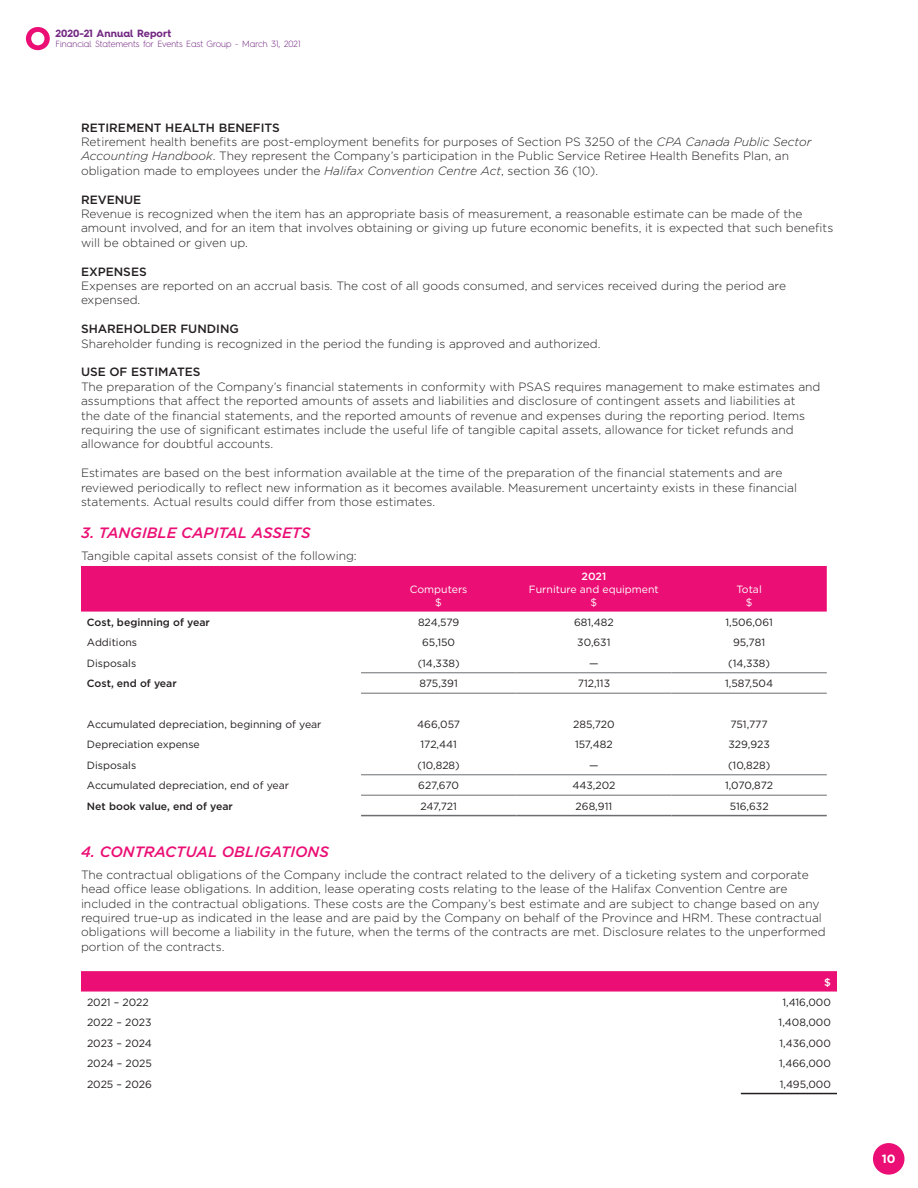
<style>
.page{position:relative;width:918px;height:1188px;background:#fff}
.page>*{position:absolute;margin:0;border:0;box-sizing:border-box;transform-origin:0 0}
.t1{font:italic 500 15px "Gotham";color:#eb0f75}
.t2{font:300 12px/14.4px "Gotham";color:#231f20}
.t3{font:500 12px "Gotham";color:#231f20}
.t4{font:700 12px "Gotham";color:#fff}
.t5{font:10.5px "Gotham";color:#231f20}
.t6{font:500 10.5px "Gotham";color:#231f20}
.t7{font:10.5px/12.6px "Gotham";color:#fff;text-align:center}
.t8{font:700 10.5px "Hurme Geometric Sans 4";color:#742983}
.t9{font:500 10.5px "Gotham";color:#fff}
.t10{font:300 9px "Hurme Geometric Sans 4";letter-spacing:-.005em;color:#742983}
.s1{font-weight:500}
.s2{font-style:italic}
</style>
<div class="page">
<svg style="left:26px;top:27px;width:24px;height:23px"></svg>
<div style="left:873px;top:1143px;width:31px;height:32px;background:#eb0f75;border-radius:50%"></div>
<div style="left:81px;top:566px;width:746px;height:46px;background:#eb0f75"></div>
<hr style="left:516px;top:795px;width:156px;height:1px;background:#6c6d70">
<hr style="left:672px;top:795px;width:155px;height:1px;background:#6c6d70">
<hr style="left:516px;top:815px;width:156px;height:1px;background:#6c6d70">
<hr style="left:672px;top:815px;width:155px;height:1px;background:#6c6d70">
<hr style="left:361px;top:795px;width:155px;height:1px;background:#6c6d70">
<hr style="left:361px;top:815px;width:155px;height:1px;background:#6c6d70">
<hr style="left:361px;top:775px;width:155px;height:1px;background:#6c6d70">
<hr style="left:516px;top:775px;width:156px;height:1px;background:#6c6d70">
<hr style="left:672px;top:775px;width:155px;height:1px;background:#6c6d70">
<hr style="left:361px;top:673px;width:155px;height:1px;background:#6c6d70">
<hr style="left:516px;top:673px;width:156px;height:1px;background:#6c6d70">
<hr style="left:672px;top:673px;width:155px;height:1px;background:#6c6d70">
<hr style="left:361px;top:693px;width:155px;height:1px;background:#6c6d70">
<hr style="left:516px;top:693px;width:156px;height:1px;background:#6c6d70">
<hr style="left:672px;top:693px;width:155px;height:1px;background:#6c6d70">
<svg style="left:81px;top:971px;width:756px;height:21px;background:#eb1578"></svg>
<hr style="left:741px;top:1093px;width:96px;height:1px;background:#231f20">
<p class="t8" style="left:56px;top:26px;width:117px">2020-21 Annual Report</p>
<p class="t10" style="left:56px;top:38px;width:247px">Financial Statements for Events East Group - March 31, 2021</p>
<p class="t2" style="left:81px;top:120px;width:732px"><span class="s1">RETIREMENT HEALTH BENEFITS<br></span>Retirement health benefits are post-employment benefits for purposes of Section PS 3250 of the <span class="s2">CPA Canada Public Sector Accounting Handbook</span>. They represent the Company’s participation in the Public Service Retiree Health Benefits Plan, an obligation made to employees under the <span class="s2">Halifax Convention Centre Act</span>, section 36 (10).</p>
<p class="t3" style="left:81px;top:191px;width:62px">REVENUE</p>
<p class="t2" style="left:81px;top:206px;width:754px">Revenue is recognized when the item has an appropriate basis of measurement, a reasonable estimate can be made of the amount involved, and for an item that involves obtaining or giving up future economic benefits, it is expected that such benefits will be obtained or given up.</p>
<p class="t3" style="left:81px;top:263px;width:67px">EXPENSES</p>
<p class="t2" style="left:81px;top:278px;width:707px">Expenses are reported on an accrual basis. The cost of all goods consumed, and services received during the period are expensed.</p>
<p class="t3" style="left:81px;top:321px;width:159px">SHAREHOLDER FUNDING</p>
<p class="t2" style="left:81px;top:336px;width:521px">Shareholder funding is recognized in the period the funding is approved and authorized.</p>
<p class="t3" style="left:81px;top:364px;width:121px">USE OF ESTIMATES</p>
<p class="t2" style="left:81px;top:379px;width:741px">The preparation of the Company’s financial statements in conformity with PSAS requires management to make estimates and assumptions that affect the reported amounts of assets and liabilities and disclosure of contingent assets and liabilities at<br>the date of the financial statements, and the reported amounts of revenue and expenses during the reporting period. Items requiring the use of significant estimates include the useful life of tangible capital assets, allowance for ticket refunds and allowance for doubtful accounts.</p>
<p class="t2" style="left:81px;top:465px;width:718px">Estimates are based on the best information available at the time of the preparation of the financial statements and are reviewed periodically to reflect new information as it becomes available. Measurement uncertainty exists in these financial statements. Actual results could differ from those estimates.</p>
<p class="t1" style="left:81px;top:523px;width:231px">3. TANGIBLE CAPITAL ASSETS</p>
<p class="t2" style="left:81px;top:548px;width:277px">Tangible capital assets consist of the following:</p>
<p class="t7" style="left:410px;top:583px;width:59px">Computers $</p>
<p class="t9" style="left:582px;top:570px;width:26px">2021</p>
<p class="t7" style="left:529px;top:583px;width:131px">Furniture and equipment $</p>
<p class="t7" style="left:737px;top:583px;width:27px">Total $</p>
<p class="t6" style="left:87px;top:615px;width:124px">Cost, beginning of year</p>
<p class="t5" style="left:418px;top:616px;width:43px">824,579</p>
<p class="t5" style="left:574px;top:616px;width:41px">681,482</p>
<p class="t5" style="left:726px;top:616px;width:49px">1,506,061</p>
<p class="t5" style="left:87px;top:636px;width:52px">Additions</p>
<p class="t5" style="left:422px;top:636px;width:34px">65,150</p>
<p class="t5" style="left:577px;top:636px;width:35px">30,631</p>
<p class="t5" style="left:733px;top:636px;width:34px">95,781</p>
<p class="t5" style="left:87px;top:656px;width:51px">Disposals</p>
<p class="t5" style="left:418px;top:656px;width:43px">(14,338)</p>
<p class="t5" style="left:589px;top:656px;width:11px">—</p>
<p class="t5" style="left:728px;top:656px;width:43px">(14,338)</p>
<p class="t6" style="left:87px;top:677px;width:91px">Cost, end of year</p>
<p class="t5" style="left:419px;top:677px;width:40px">875,391</p>
<p class="t5" style="left:578px;top:677px;width:34px">712,113</p>
<p class="t5" style="left:725px;top:677px;width:50px">1,587,504</p>
<p class="t5" style="left:87px;top:718px;width:236px">Accumulated depreciation, beginning of year</p>
<p class="t5" style="left:417px;top:718px;width:44px">466,057</p>
<p class="t5" style="left:573px;top:718px;width:43px">285,720</p>
<p class="t5" style="left:731px;top:718px;width:39px">751,777</p>
<p class="t5" style="left:87px;top:738px;width:114px">Depreciation expense</p>
<p class="t5" style="left:420px;top:738px;width:38px">172,441</p>
<p class="t5" style="left:575px;top:738px;width:39px">157,482</p>
<p class="t5" style="left:728px;top:738px;width:43px">329,923</p>
<p class="t5" style="left:87px;top:758px;width:51px">Disposals</p>
<p class="t5" style="left:418px;top:758px;width:44px">(10,828)</p>
<p class="t5" style="left:589px;top:758px;width:11px">—</p>
<p class="t5" style="left:728px;top:758px;width:44px">(10,828)</p>
<p class="t5" style="left:87px;top:779px;width:204px">Accumulated depreciation, end of year</p>
<p class="t5" style="left:418px;top:779px;width:42px">627,670</p>
<p class="t5" style="left:572px;top:779px;width:45px">443,202</p>
<p class="t5" style="left:725px;top:779px;width:50px">1,070,872</p>
<p class="t6" style="left:87px;top:799px;width:147px">Net book value, end of year</p>
<p class="t5" style="left:420px;top:799px;width:38px">247,721</p>
<p class="t5" style="left:576px;top:799px;width:38px">268,911</p>
<p class="t5" style="left:730px;top:799px;width:40px">516,632</p>
<p class="t1" style="left:81px;top:842px;width:250px">4. CONTRACTUAL OBLIGATIONS</p>
<p class="t2" style="left:81px;top:867px;width:746px">The contractual obligations of the Company include the contract related to the delivery of a ticketing system and corporate head office lease obligations. In addition, lease operating costs relating to the lease of the Halifax Convention Centre are included in the contractual obligations. These costs are the Company’s best estimate and are subject to change based on any required true-up as indicated in the lease and are paid by the Company on behalf of the Province and HRM. These contractual obligations will become a liability in the future, when the terms of the contracts are met. Disclosure relates to the unperformed portion of the contracts.</p>
<p class="t9" style="left:824px;top:975px;width:8px">$</p>
<p class="t5" style="left:87px;top:996px;width:63px">2021 – 2022</p>
<p class="t5" style="left:782px;top:996px;width:50px">1,416,000</p>
<p class="t5" style="left:87px;top:1016px;width:66px">2022 – 2023</p>
<p class="t5" style="left:779px;top:1016px;width:54px">1,408,000</p>
<p class="t5" style="left:87px;top:1036px;width:67px">2023 – 2024</p>
<p class="t5" style="left:780px;top:1036px;width:53px">1,436,000</p>
<p class="t5" style="left:87px;top:1057px;width:67px">2024 – 2025</p>
<p class="t5" style="left:779px;top:1057px;width:53px">1,466,000</p>
<p class="t5" style="left:87px;top:1077px;width:67px">2025 – 2026</p>
<p class="t5" style="left:780px;top:1077px;width:53px">1,495,000</p>
<p class="t4" style="left:882px;top:1151px;width:15px">10</p>
</div>
